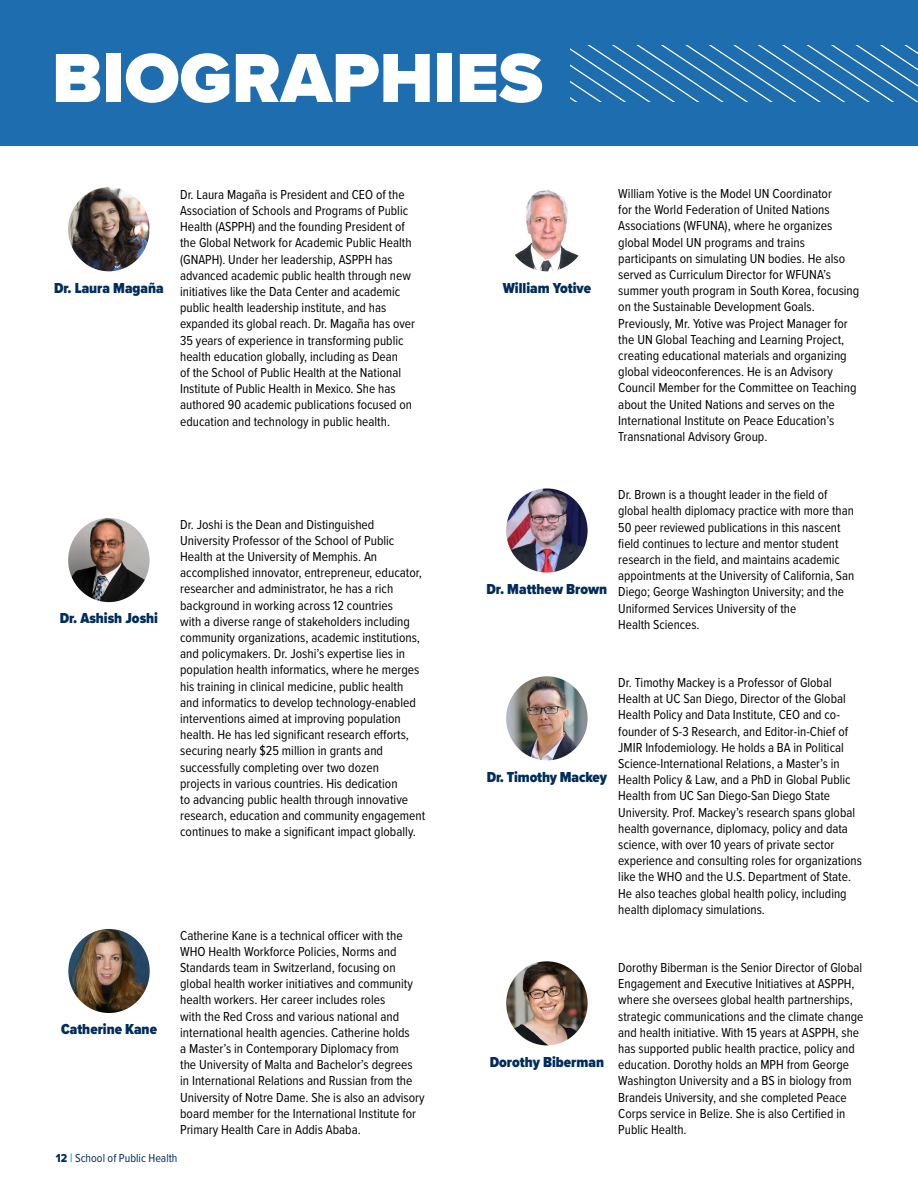
<style>
.page{position:relative;width:918px;height:1188px;background:#fff}
.page>*{position:absolute;margin:0;border:0;box-sizing:border-box;transform-origin:0 0}
.t1{font:900 72px "Proxima Nova";color:#fff}
.t2{font:900 15px "Proxima Nova Cond";color:#002d5b}
.t3{font:13.5px/16.2px "Proxima Nova Cond";color:#000}
.t4{font:12px "Proxima Nova Cond";color:#002d5b}
.s1{font-family:"Proxima Nova Cond Extrabld"}
</style>
<div class="page">
<div style="left:0;top:0;width:918px;height:146px;background:#1d6daf"></div>
<img style="left:68px;top:187px;width:82px;height:84px">
<img style="left:68px;top:518px;width:82px;height:84px">
<img style="left:514px;top:190px;width:65px;height:81px">
<img style="left:68px;top:929px;width:82px;height:84px">
<img style="left:506px;top:488px;width:82px;height:85px">
<img style="left:506px;top:676px;width:82px;height:84px">
<img style="left:506px;top:961px;width:82px;height:84px">
<svg style="left:571px;top:45px;width:347px;height:57px"></svg>
<h1 class="t1" style="left:52px;top:24px;width:492px">BIOGRAPHIES</h1>
<p class="t2" style="left:54px;top:276px;width:111px">Dr. Laura Magaña</p>
<p class="t3" style="left:180px;top:186px;width:236px">Dr. Laura Magaña is President and CEO of the Association of Schools and Programs of Public Health (ASPPH) and the founding President of the Global Network for Academic Public Health (GNAPH). Under her leadership, ASPPH has advanced academic public health through new initiatives like the Data Center and academic public health leadership institute, and has expanded its global reach. Dr. Magaña has over 35 years of experience in transforming public health education globally, including as Dean<br>of the School of Public Health at the National Institute of Public Health in Mexico. She has authored 90 academic publications focused on education and technology in public health.</p>
<p class="t2" style="left:60px;top:607px;width:100px">Dr. Ashish Joshi</p>
<p class="t3" style="left:180px;top:516px;width:247px">Dr. Joshi is the Dean and Distinguished University Professor of the School of Public Health at the University of Memphis. An accomplished innovator, entrepreneur, educator, researcher and administrator, he has a rich background in working across 12 countries<br>with a diverse range of stakeholders including community organizations, academic institutions, and policymakers. Dr. Joshi’s expertise lies in population health informatics, where he merges his training in clinical medicine, public health and informatics to develop technology-enabled interventions aimed at improving population health. He has led significant research efforts, securing nearly $25 million in grants and successfully completing over two dozen<br>projects in various countries. His dedication<br>to advancing public health through innovative research, education and community engagement continues to make a significant impact globally.</p>
<p class="t2" style="left:61px;top:1018px;width:97px">Catherine Kane</p>
<p class="t3" style="left:180px;top:926px;width:246px">Catherine Kane is a technical officer with the WHO Health Workforce Policies, Norms and Standards team in Switzerland, focusing on global health worker initiatives and community health workers. Her career includes roles<br>with the Red Cross and various national and international health agencies. Catherine holds<br>a Master’s in Contemporary Diplomacy from<br>the University of Malta and Bachelor’s degrees in International Relations and Russian from the University of Notre Dame. She is also an advisory board member for the International Institute for Primary Health Care in Addis Ababa.</p>
<p class="t4" style="left:56px;top:1149px;width:123px"><span class="s1">12</span> School of Public Health</p>
<p class="t2" style="left:503px;top:276px;width:90px">William Yotive</p>
<p class="t3" style="left:618px;top:185px;width:243px">William Yotive is the Model UN Coordinator<br>for the World Federation of United Nations Associations (WFUNA), where he organizes global Model UN programs and trains participants on simulating UN bodies. He also served as Curriculum Director for WFUNA’s summer youth program in South Korea, focusing on the Sustainable Development Goals.<br>Previously, Mr. Yotive was Project Manager for the UN Global Teaching and Learning Project, creating educational materials and organizing global videoconferences. He is an Advisory Council Member for the Committee on Teaching about the United Nations and serves on the International Institute on Peace Education’s Transnational Advisory Group.</p>
<p class="t2" style="left:487px;top:578px;width:122px">Dr. Matthew Brown</p>
<p class="t3" style="left:618px;top:486px;width:237px">Dr. Brown is a thought leader in the field of global health diplomacy practice with more than 50 peer reviewed publications in this nascent field continues to lecture and mentor student research in the field, and maintains academic appointments at the University of California, San Diego; George Washington University; and the Uniformed Services University of the<br>Health Sciences.</p>
<p class="t2" style="left:487px;top:766px;width:122px">Dr. Timothy Mackey</p>
<p class="t3" style="left:618px;top:674px;width:245px">Dr. Timothy Mackey is a Professor of Global Health at UC San Diego, Director of the Global Health Policy and Data Institute, CEO and co&shy;founder of S-3 Research, and Editor-in-Chief of JMIR Infodemiology. He holds a BA in Political Science-International Relations, a Master’s in Health Policy &amp; Law, and a PhD in Global Public Health from UC San Diego-San Diego State University. Prof. Mackey’s research spans global health governance, diplomacy, policy and data science, with over 10 years of private sector experience and consulting roles for organizations like the WHO and the U.S. Department of State.<br>He also teaches global health policy, including health diplomacy simulations.</p>
<p class="t2" style="left:490px;top:1051px;width:116px">Dorothy Biberman</p>
<p class="t3" style="left:618px;top:959px;width:247px">Dorothy Biberman is the Senior Director of Global Engagement and Executive Initiatives at ASPPH, where she oversees global health partnerships, strategic communications and the climate change and health initiative. With 15 years at ASPPH, she has supported public health practice, policy and education. Dorothy holds an MPH from George Washington University and a BS in biology from Brandeis University, and she completed Peace Corps service in Belize. She is also Certified in Public Health.</p>
</div>
